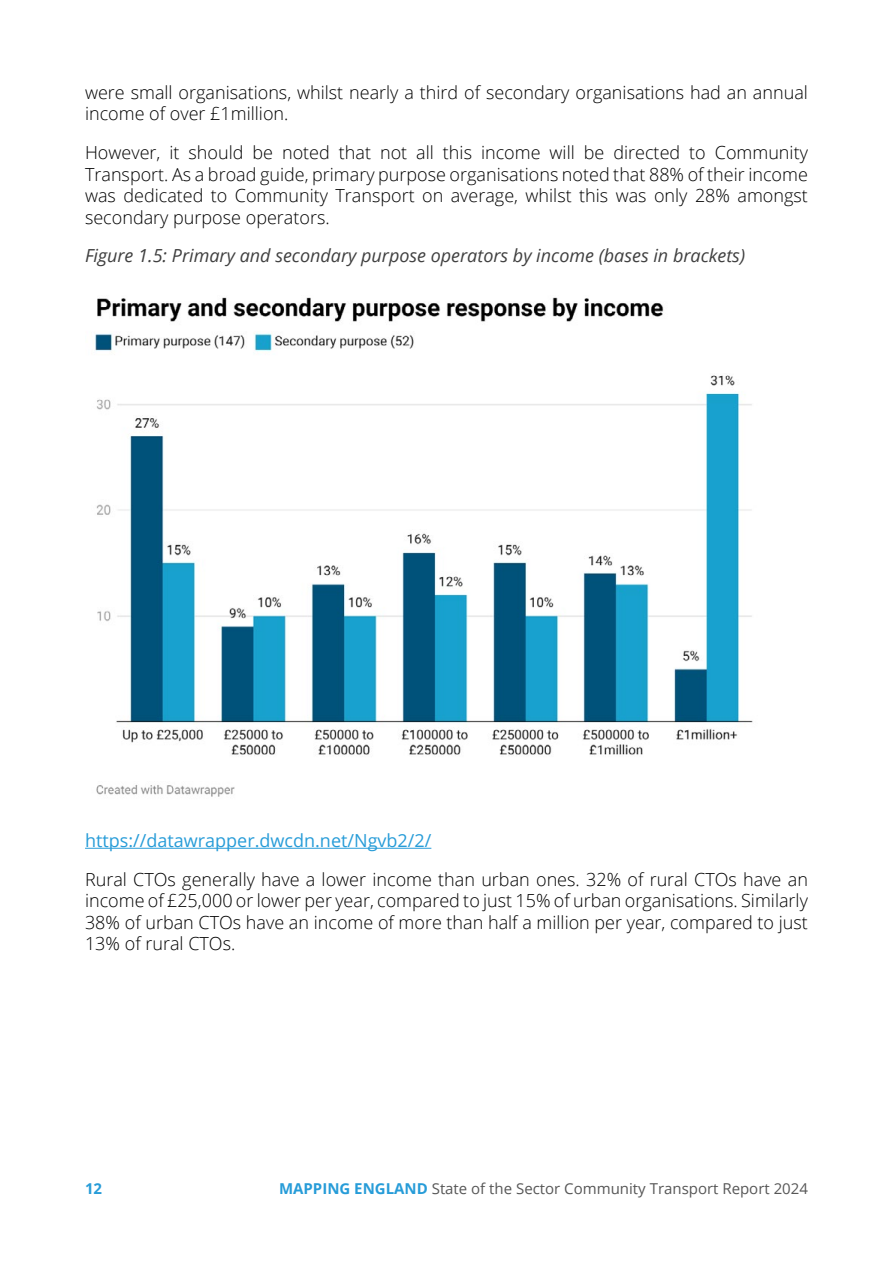
<style>
.page{position:relative;width:893px;height:1263px;background:#fff}
.page>*{position:absolute;margin:0;border:0;box-sizing:border-box;transform-origin:0 0}
.t1{font:300 18px/21.6px "Open Sans";color:#000;text-align:justify}
.t2{font:italic 18px "Open Sans";color:#404040}
.t3{font:18px "Open Sans";color:#279cd8}
.t4{font:15px "Open Sans";color:#575757}
.t5{font:700 15px "Open Sans";color:#279cd8}
.s1{font-weight:700;color:#279cd8}
</style>
<div class="page">
<hr style="left:85px;top:848px;width:346px;height:1px;background:#279cd8">
<img style="left:95px;top:297px;width:658px;height:500px">
<p class="t1" style="left:85px;top:81px;width:724px">were small organisations, whilst nearly a third of secondary organisations had an annual income of over £1million.</p>
<p class="t1" style="left:85px;top:141px;width:724px">However, it should be noted that not all this income will be directed to Community Transport. As a broad guide, primary purpose organisations noted that 88% of their income was dedicated to Community Transport on average, whilst this was only 28% amongst secondary purpose operators.</p>
<p class="t2" style="left:85px;top:244px;width:662px">Figure 1.5: Primary and secondary purpose operators by income (bases in brackets)</p>
<p class="t3" style="left:85px;top:828px;width:348px">https://datawrapper.dwcdn.net/Ngvb2/2/</p>
<p class="t1" style="left:85px;top:868px;width:724px">Rural CTOs generally have a lower income than urban ones. 32% of rural CTOs have an income of £25,000 or lower per year, compared to just 15% of urban organisations. Similarly 38% of urban CTOs have an income of more than half a million per year, compared to just 13% of rural CTOs.</p>
<p class="t5" style="left:85px;top:1177px;width:19px">12</p>
<p class="t4" style="left:279px;top:1178px;width:530px"><span class="s1">MAPPING ENGLAND</span> State of the Sector Community Transport Report 2024</p>
</div>
